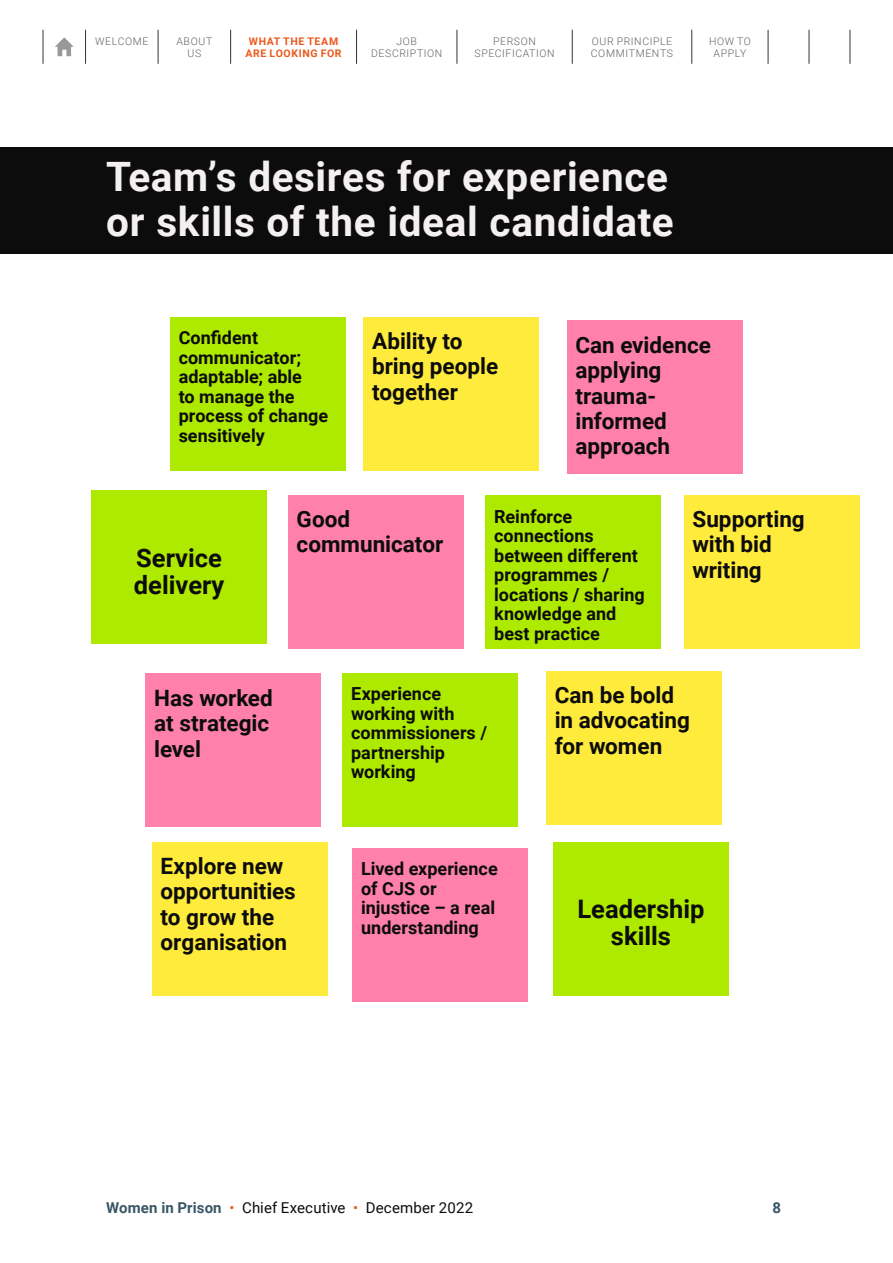
<style>
.page{position:relative;width:893px;height:1263px;background:#fff}
.page>*{position:absolute;margin:0;border:0;box-sizing:border-box;transform-origin:0 0}
.t1{font:700 40.5px/45px "Roboto";letter-spacing:.015em;color:#f3f0ef}
.t2{font:700 25.5px/27px "Roboto";color:#0c0c0c}
.t3{font:700 22.5px/25.5px "Roboto";color:#0c0c0c}
.t4{font:700 18px/19.5px "Roboto";color:#0c0c0c}
.t5{font:15px "Roboto";letter-spacing:.01em;color:#0c0c0c}
.t6{font:700 15px "Roboto";color:#3a5766}
.t7{font:300 10.5px/12px "Roboto";letter-spacing:.055em;color:#636363;text-align:center}
.t8{font:700 10.5px/12px "Roboto";letter-spacing:.06em;color:#eb591c;text-align:center}
.s1{font-weight:700;color:#3a5766}
.s2{color:#eb591c}
</style>
<div class="page">
<hr style="left:85px;top:30px;width:1px;height:34px;background:#333">
<hr style="left:43px;top:30px;width:1px;height:34px;background:#333">
<hr style="left:809px;top:30px;width:1px;height:34px;background:#333">
<hr style="left:850px;top:30px;width:1px;height:34px;background:#333">
<hr style="left:158px;top:30px;width:1px;height:34px;background:#333">
<hr style="left:230px;top:30px;width:1px;height:34px;background:#333">
<hr style="left:356px;top:30px;width:1px;height:34px;background:#333">
<hr style="left:457px;top:30px;width:1px;height:34px;background:#333">
<hr style="left:691px;top:30px;width:1px;height:34px;background:#333">
<hr style="left:572px;top:30px;width:1px;height:34px;background:#333">
<hr style="left:768px;top:30px;width:1px;height:34px;background:#333">
<svg style="left:55px;top:37px;width:19px;height:19px"></svg>
<div style="left:0;top:148px;width:893px;height:106px;background:#0c0c0c"></div>
<div style="left:170px;top:317px;width:175px;height:153px;background:#aeea00"></div>
<div style="left:546px;top:671px;width:175px;height:153px;background:#ffeb3c"></div>
<div style="left:486px;top:496px;width:175px;height:153px;background:#aeea00"></div>
<div style="left:152px;top:842px;width:175px;height:153px;background:#ffeb3c"></div>
<div style="left:91px;top:490px;width:176px;height:154px;background:#aeea00"></div>
<div style="left:343px;top:673px;width:175px;height:153px;background:#aeea00"></div>
<div style="left:364px;top:317px;width:175px;height:153px;background:#ffeb3c"></div>
<div style="left:567px;top:320px;width:175px;height:154px;background:#ff80ab"></div>
<div style="left:684px;top:495px;width:175px;height:153px;background:#ffeb3c"></div>
<div style="left:353px;top:848px;width:175px;height:154px;background:#ff80ab"></div>
<div style="left:553px;top:842px;width:176px;height:153px;background:#aeea00"></div>
<div style="left:146px;top:674px;width:175px;height:153px;background:#ff80ab"></div>
<div style="left:288px;top:495px;width:175px;height:153px;background:#ff80ab"></div>
<p class="t7" style="left:95px;top:35px;width:55px">WELCOME</p>
<p class="t7" style="left:371px;top:35px;width:73px">JOB<br>DESCRIPTION</p>
<p class="t7" style="left:176px;top:35px;width:38px">ABOUT<br>US</p>
<p class="t7" style="left:474px;top:35px;width:82px">PERSON<br>SPECIFICATION</p>
<p class="t7" style="left:591px;top:35px;width:84px;text-align:left">OUR PRINCIPLE<br>COMMITMENTS</p>
<p class="t7" style="left:709px;top:35px;width:43px">HOW TO<br>APPLY</p>
<p class="t8" style="left:246px;top:35px;width:98px">WHAT THE TEAM<br>ARE LOOKING FOR</p>
<h1 class="t1" style="left:106px;top:153px;width:569px">Team’s desires for experience or skills of the ideal candidate</h1>
<p class="t4" style="left:179px;top:327px;width:151px">Confident communicator; adaptable; able<br>to manage the process of change sensitively</p>
<p class="t3" style="left:372px;top:327px;width:128px">Ability to bring people together</p>
<p class="t3" style="left:575px;top:331px;width:137px">Can evidence applying trauma&shy;informed approach</p>
<h2 class="t2" style="left:134px;top:543px;width:92px">Service delivery</h2>
<p class="t3" style="left:154px;top:684px;width:120px">Has worked at strategic level</p>
<p class="t3" style="left:297px;top:505px;width:148px">Good communicator</p>
<p class="t4" style="left:494px;top:506px;width:152px">Reinforce connections between different programmes / locations / sharing knowledge and best practice</p>
<p class="t3" style="left:692px;top:505px;width:114px">Supporting with bid writing</p>
<p class="t4" style="left:351px;top:683px;width:137px">Experience working with commissioners / partnership working</p>
<p class="t3" style="left:555px;top:681px;width:137px">Can be bold in advocating for women</p>
<p class="t3" style="left:161px;top:852px;width:137px">Explore new opportunities to grow the organisation</p>
<p class="t4" style="left:361px;top:858px;width:138px">Lived experience of CJS or injustice – a real understanding</p>
<h2 class="t2" style="left:577px;top:895px;width:129px;text-align:center">Leadership skills</h2>
<p class="t5" style="left:106px;top:1197px;width:368px"><span class="s1">Women in Prison</span> <span class="s2">•</span> Chief Executive <span class="s2">•</span> December 2022</p>
<p class="t6" style="left:772px;top:1197px;width:10px">8</p>
</div>
